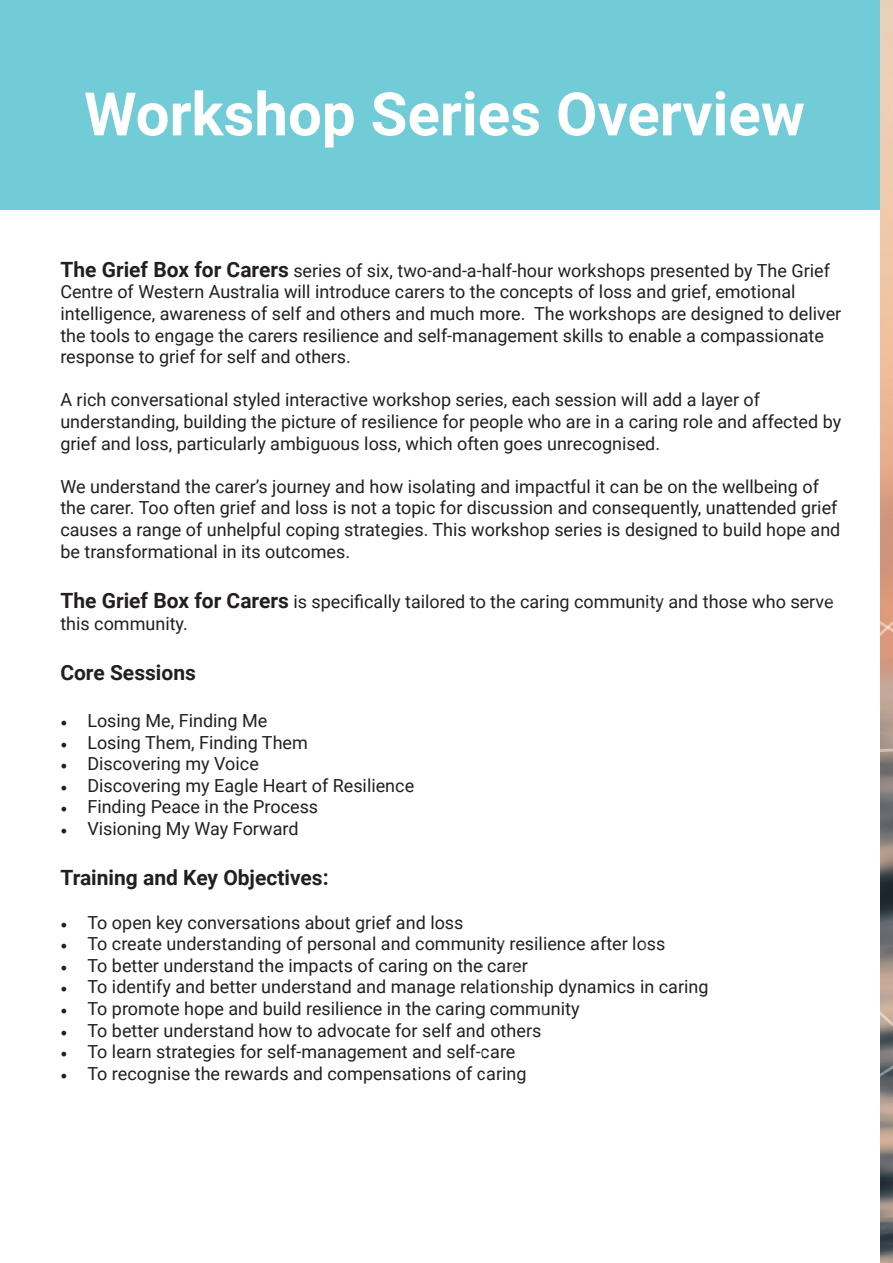
<style>
.page{position:relative;width:893px;height:1263px;background:#fff}
.page>*{position:absolute;margin:0;border:0;box-sizing:border-box;transform-origin:0 0}
.t1{font:700 60px "Roboto";color:#fff}
.t2{font:700 21px "Roboto";color:#231f20}
.t3{font:18px/21.6px "Roboto";color:#231f20}
.s1{font-weight:700;font-size:21px}
.s2{font-family:"Minion Pro"}
</style>
<div class="page">
<div style="left:0;top:0;width:893px;height:210px;background:#72ccd7"></div>
<img style="left:880px;top:0;width:13px;height:560px">
<svg style="left:880px;top:1112px;width:13px;height:151px;background:#77726f"></svg>
<svg style="left:880px;top:560px;width:13px;height:527px;background:#978379"></svg>
<p class="t1" style="left:84px;top:72px;width:722px">Workshop Series Overview</p>
<p class="t3" style="left:60px;top:259px;width:782px"><span class="s1">The Grief Box for Carers</span> series of six, two-and-a-half-hour workshops presented by The Grief Centre of Western Australia will introduce carers to the concepts of loss and grief, emotional intelligence, awareness of self and others and much more. The workshops are designed to deliver the tools to engage the carers resilience and self-management skills to enable a compassionate response to grief for self and others.</p>
<p class="t3" style="left:60px;top:389px;width:782px">A rich conversational styled interactive workshop series, each session will add a layer of understanding, building the picture of resilience for people who are in a caring role and affected by grief and loss, particularly ambiguous loss, which often goes unrecognised.</p>
<p class="t3" style="left:60px;top:475px;width:782px">We understand the carer’s journey and how isolating and impactful it can be on the wellbeing of the carer. Too often grief and loss is not a topic for discussion and consequently, unattended grief causes a range of unhelpful coping strategies. This workshop series is designed to build hope and be transformational in its outcomes.</p>
<p class="t3" style="left:60px;top:590px;width:775px"><span class="s1">The Grief Box for Carers</span> is specifically tailored to the caring community and those who serve this community.</p>
<p class="t2" style="left:60px;top:658px;width:137px">Core Sessions</p>
<p class="t3" style="left:60px;top:709px;width:208px"><span class="s2">•</span> Losing Me, Finding Me</p>
<p class="t3" style="left:60px;top:731px;width:249px"><span class="s2">•</span> Losing Them, Finding Them</p>
<p class="t3" style="left:60px;top:752px;width:200px"><span class="s2">•</span> Discovering my Voice</p>
<p class="t3" style="left:60px;top:774px;width:355px"><span class="s2">•</span> Discovering my Eagle Heart of Resilience</p>
<p class="t3" style="left:60px;top:795px;width:259px"><span class="s2">•</span> Finding Peace in the Process</p>
<p class="t3" style="left:60px;top:817px;width:240px"><span class="s2">•</span> Visioning My Way Forward</p>
<p class="t2" style="left:60px;top:863px;width:270px">Training and Key Objectives:</p>
<p class="t3" style="left:60px;top:911px;width:405px"><span class="s2">•</span> To open key conversations about grief and loss</p>
<p class="t3" style="left:60px;top:932px;width:607px"><span class="s2">•</span> To create understanding of personal and community resilience after loss</p>
<p class="t3" style="left:60px;top:954px;width:469px"><span class="s2">•</span> To better understand the impacts of caring on the carer</p>
<p class="t3" style="left:60px;top:975px;width:650px"><span class="s2">•</span> To identify and better understand and manage relationship dynamics in caring</p>
<p class="t3" style="left:60px;top:997px;width:521px"><span class="s2">•</span> To promote hope and build resilience in the caring community</p>
<p class="t3" style="left:60px;top:1019px;width:482px"><span class="s2">•</span> To better understand how to advocate for self and others</p>
<p class="t3" style="left:60px;top:1040px;width:456px"><span class="s2">•</span> To learn strategies for self-management and self-care</p>
<p class="t3" style="left:60px;top:1062px;width:468px"><span class="s2">•</span> To recognise the rewards and compensations of caring</p>
</div>
